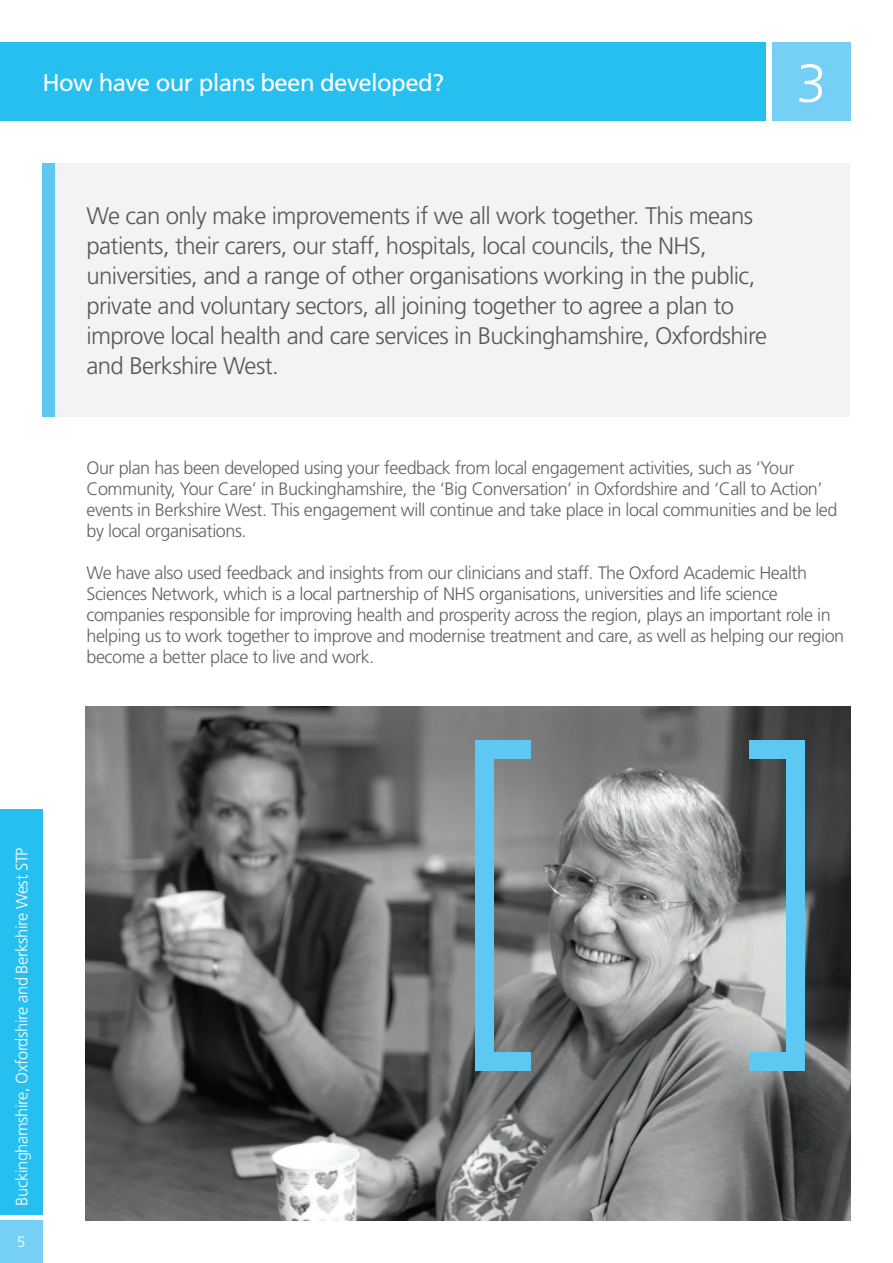
<style>
.page{position:relative;width:893px;height:1263px;background:#fff}
.page>*{position:absolute;margin:0;border:0;box-sizing:border-box;transform-origin:0 0}
.t1{font:300 54px "Frutiger LT Std";color:#fff}
.Intro_Para{font:300 24px/30px "Frutiger LT Std";letter-spacing:-.025em;color:#57585a}
.t2{font:24px "Frutiger LT Std";letter-spacing:-.025em;color:#fff}
.t3{font:300 18px/21px "Frutiger LT Std";letter-spacing:-.025em;color:#636366}
.t4{font:300 16.5px "Frutiger LT Std";letter-spacing:-.025em;color:#fff}
.t5{font:300 15px "Frutiger LT Std";color:#fff}
</style>
<div class="page">
<div style="left:0;top:43px;width:765px;height:78px;background:#26bff0"></div>
<div style="left:772px;top:43px;width:78px;height:78px;background:#76cff4"></div>
<div style="left:43px;top:164px;width:807px;height:253px;background:#f2f3f4"></div>
<img style="left:85px;top:707px;width:765px;height:513px">
<div style="left:43px;top:164px;width:12px;height:253px;background:#5dc9f3"></div>
<div style="left:0;top:809px;width:43px;height:406px;background:#26bff0"></div>
<div style="left:0;top:1220px;width:43px;height:43px;background:#76cff4"></div>
<div style="left:475px;top:1052px;width:56px;height:18px;background:#5dc9f3"></div>
<div style="left:475px;top:740px;width:56px;height:19px;background:#5dc9f3"></div>
<div style="left:475px;top:740px;width:19px;height:330px;background:#5dc9f3"></div>
<div style="left:749px;top:740px;width:56px;height:19px;background:#5dc9f3"></div>
<div style="left:749px;top:1052px;width:56px;height:18px;background:#5dc9f3"></div>
<div style="left:786px;top:740px;width:19px;height:330px;background:#5dc9f3"></div>
<p class="t2" style="left:43px;top:68px;width:403px">How have our plans been developed?</p>
<p class="t1" style="left:796px;top:53px;width:32px">3</p>
<p class="Intro_Para" style="left:86px;top:201px;width:682px">We can only make improvements if we all work together. This means patients, their carers, our staff, hospitals, local councils, the NHS, universities, and a range of other organisations working in the public, private and voluntary sectors, all joining together to agree a plan to improve local health and care services in Buckinghamshire, Oxfordshire and Berkshire West.</p>
<p class="t3" style="left:86px;top:457px;width:753px">Our plan has been developed using your feedback from local engagement activities, such as ‘Your Community, Your Care’ in Buckinghamshire, the ‘Big Conversation’ in Oxfordshire and ‘Call to Action’ events in Berkshire West. This engagement will continue and take place in local communities and be led by local organisations.</p>
<p class="t3" style="left:86px;top:562px;width:759px">We have also used feedback and insights from our clinicians and staff. The Oxford Academic Health Sciences Network, which is a local partnership of NHS organisations, universities and life science companies responsible for improving health and prosperity across the region, plays an important role in helping us to work together to improve and modernise treatment and care, as well as helping our region become a better place to live and work.</p>
<p class="t4" style="left:12px;top:1206px;width:360px;rotate:-90deg">Buckinghamshire, Oxfordshire and Berkshire West STP</p>
<p class="t5" style="left:17px;top:1234px;width:10px">5</p>
</div>
